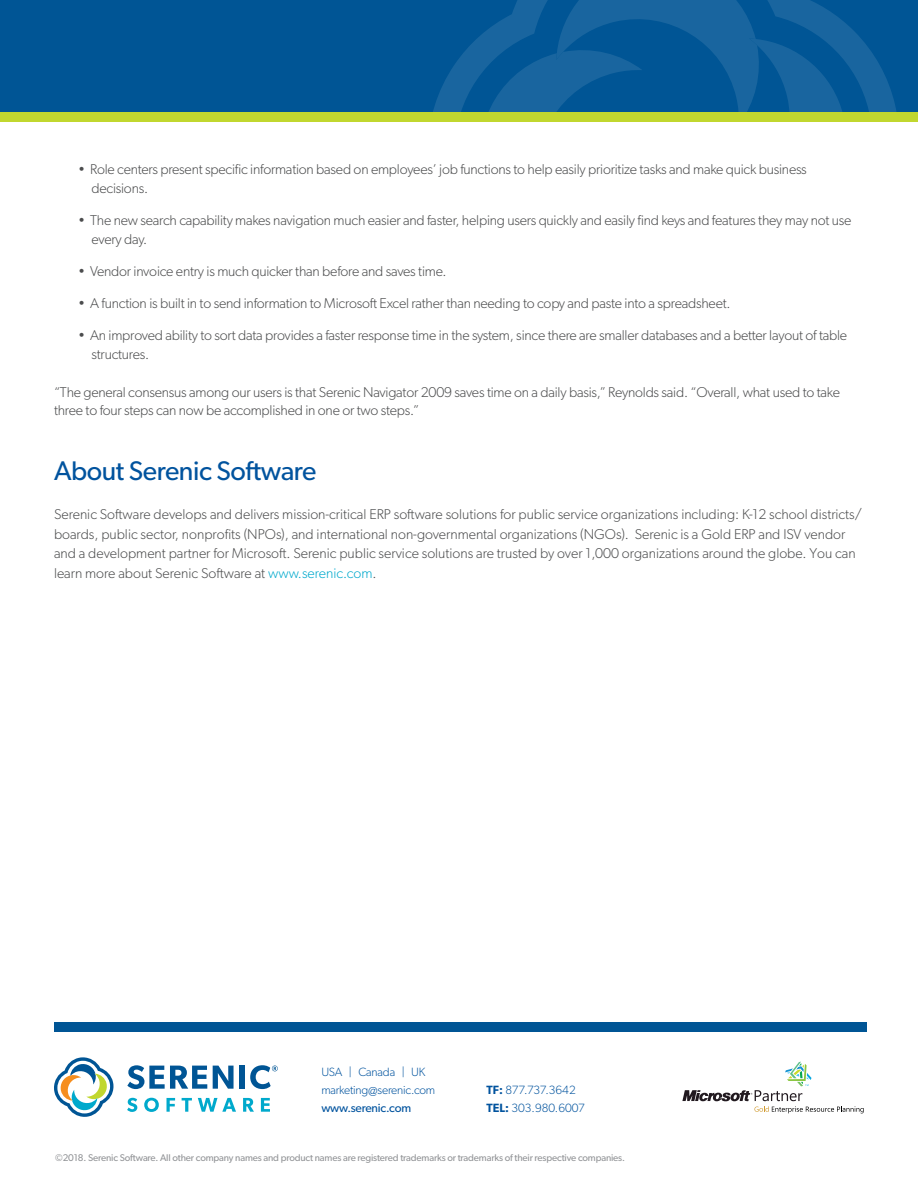
<style>
.page{position:relative;width:918px;height:1188px;background:#fff}
.page>*{position:absolute;margin:0;border:0;box-sizing:border-box;transform-origin:0 0}
.t1{font:27px "Gibson";letter-spacing:-.015em;color:#01539e}
.t2{font:300 14.25px/18.8px "Gibson";letter-spacing:-.015em;color:#4b4c4d}
.t3{font:300 12px/18px "Gibson";letter-spacing:-.015em;color:#01539e}
.t4{font:12px "Gibson";letter-spacing:-.015em;color:#01539e}
.t5{font:9.75px "Gibson";letter-spacing:-.015em;color:#939598}
.s1{color:#00a9cc}
.s2{font-weight:600}
</style>
<div class="page">
<div style="left:0;top:38px;width:918px;height:84px;background:#c1d72f"></div>
<div style="left:0;top:0;width:918px;height:112px;background:#005595"></div>
<svg style="left:433px;top:0;width:463px;height:112px"></svg>
<div style="left:54px;top:1022px;width:812px;height:10px;background:#005595"></div>
<svg style="left:682px;top:1062px;width:182px;height:51px"></svg>
<svg style="left:127px;top:1065px;width:80px;height:24px"></svg>
<svg style="left:213px;top:1066px;width:21px;height:23px"></svg>
<div style="left:240px;top:1066px;width:5px;height:23px;background:#005595"></div>
<svg style="left:127px;top:1098px;width:10px;height:14px"></svg>
<svg style="left:144px;top:1098px;width:15px;height:14px"></svg>
<svg style="left:167px;top:1098px;width:8px;height:14px"></svg>
<svg style="left:182px;top:1098px;width:10px;height:14px"></svg>
<svg style="left:198px;top:1098px;width:38px;height:14px"></svg>
<svg style="left:243px;top:1098px;width:11px;height:14px"></svg>
<svg style="left:261px;top:1098px;width:9px;height:14px"></svg>
<svg style="left:54px;top:1057px;width:59px;height:60px"></svg>
<svg style="left:250px;top:1065px;width:28px;height:24px"></svg>
<p class="t2" style="left:92px;top:159px;width:717px;text-indent:-14px">• Role centers present specific information based on employees’ job functions to help easily prioritize tasks and make quick business decisions.</p>
<p class="t2" style="left:92px;top:210px;width:762px;text-indent:-14px">• The new search capability makes navigation much easier and faster, helping users quickly and easily find keys and features they may not use every day.</p>
<p class="t2" style="left:78px;top:261px;width:370px">• Vendor invoice entry is much quicker than before and saves time.</p>
<p class="t2" style="left:78px;top:294px;width:654px">• A function is built in to send information to Microsoft Excel rather than needing to copy and paste into a spreadsheet.</p>
<p class="t2" style="left:92px;top:326px;width:757px;text-indent:-14px">• An improved ability to sort data provides a faster response time in the system, since there are smaller databases and a better layout of table structures.</p>
<p class="t2" style="left:54px;top:382px;width:788px">“The general consensus among our users is that Serenic Navigator 2009 saves time on a daily basis,” Reynolds said. “Overall, what used to take three to four steps can now be accomplished in one or two steps.”</p>
<p class="t1" style="left:54px;top:455px;width:264px">About Serenic Software</p>
<p class="t2" style="left:54px;top:504px;width:810px;line-height:19.5px">Serenic Software develops and delivers mission-critical ERP software solutions for public service organizations including: K-12 school districts/ boards, public sector, nonprofits (NPOs), and international non-governmental organizations (NGOs). Serenic is a Gold ERP and ISV vendor and a development partner for Microsoft. Serenic public service solutions are trusted by over 1,000 organizations around the globe. You can learn more about Serenic Software at <span class="s1">www.serenic.com</span>.</p>
<p class="t3" style="left:321px;top:1062px;width:105px">USA | Canada | UK</p>
<p class="t3" style="left:321px;top:1080px;width:115px">marketing@serenic.com</p>
<p class="t4" style="left:321px;top:1100px;width:91px">www.serenic.com</p>
<p class="t3" style="left:487px;top:1081px;width:100px"><span class="s2">TF:</span> 877.737.3642<br><span class="s2">TEL:</span> 303.980.6007</p>
<p class="t5" style="left:55px;top:1152px;width:571px">©2018. Serenic Software. All other company names and product names are registered trademarks or trademarks of their respective companies.</p>
</div>
